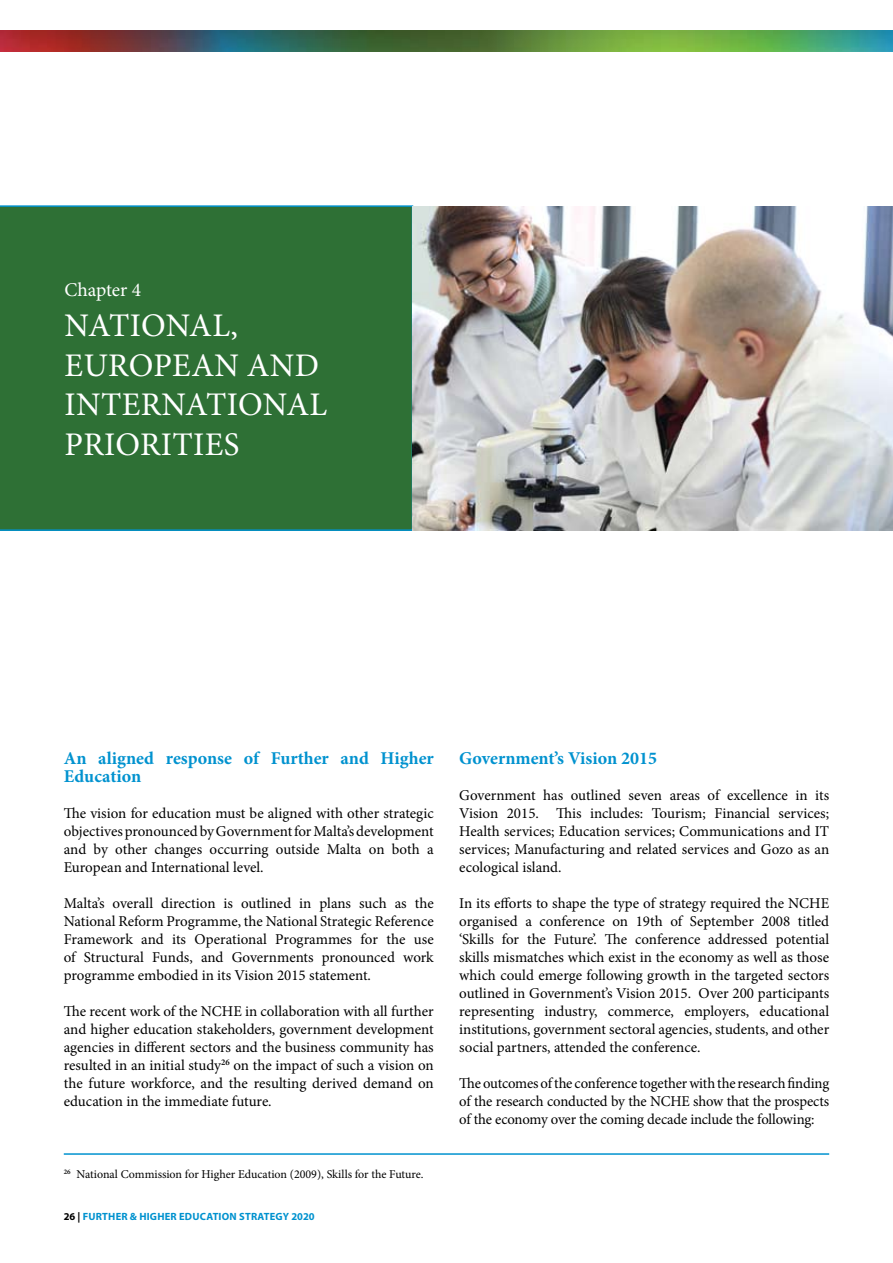
<style>
.page{position:relative;width:893px;height:1263px;background:#fff}
.page>*{position:absolute;margin:0;border:0;box-sizing:border-box;transform-origin:0 0}
.t1{font:33px/39.6px "Minion Pro";letter-spacing:.01em;color:#fff}
.t2{font:19.5px "Minion Pro";letter-spacing:-.005em;color:#fff}
.t3{font:700 18px/18px "Minion Pro";color:#0092cf}
.t4{font:15px/18px "Minion Pro";letter-spacing:-.005em;color:#000;text-align:justify}
.t5{font:12px "Minion Pro";color:#000}
.t6{font:700 10.5px "Myriad Pro";letter-spacing:.02em;color:#0092cf}
.s1{color:#000}
</style>
<div class="page">
<img style="left:0;top:31px;width:893px;height:21px">
<hr style="left:64px;top:1153px;width:765px;height:2px;background:#0092cf">
<div style="left:0;top:205px;width:413px;height:326px;background:#2e7035"></div>
<img style="left:412px;top:206px;width:481px;height:324px">
<h2 class="t2" style="left:64px;top:277px;width:78px">Chapter 4</h2>
<h1 class="t1" style="left:65px;top:306px;width:264px">National,<br>European and<br>International priorities</h1>
<p class="t3" style="left:64px;top:749px;width:371px">An aligned response of Further and Higher<br>Education</p>
<p class="t4" style="left:64px;top:804px;width:371px">The vision for education must be aligned with other strategic objectives pronounced by Government for Malta’s development and by other changes occurring outside Malta on both a European and International level.</p>
<p class="t4" style="left:64px;top:894px;width:371px">Malta’s overall direction is outlined in plans such as the National Reform Programme, the National Strategic Reference Framework and its Operational Programmes for the use of Structural Funds, and Governments pronounced work programme embodied in its Vision 2015 statement.</p>
<p class="t4" style="left:64px;top:1002px;width:371px">The recent work of the NCHE in collaboration with all further and higher education stakeholders, government development agencies in different sectors and the business community has resulted in an initial study<sup>26</sup> on the impact of such a vision on the future workforce, and the resulting derived demand on education in the immediate future.</p>
<p class="t5" style="left:64px;top:1166px;width:361px"><sup>26</sup> National Commission for Higher Education (2009), Skills for the Future.</p>
<p class="t6" style="left:64px;top:1209px;width:252px"><span class="s1">26 |</span> FURTHER &amp; HIGHER EDUCATION STRATEGY 2020</p>
<p class="t3" style="left:459px;top:749px;width:199px">Government’s Vision 2015</p>
<p class="t4" style="left:459px;top:786px;width:371px">Government has outlined seven areas of excellence in its Vision 2015. This includes: Tourism; Financial services; Health services; Education services; Communications and IT services; Manufacturing and related services and Gozo as an ecological island.</p>
<p class="t4" style="left:459px;top:894px;width:371px">In its efforts to shape the type of strategy required the NCHE organised a conference on 19th of September 2008 titled ‘Skills for the Future’. The conference addressed potential skills mismatches which exist in the economy as well as those which could emerge following growth in the targeted sectors outlined in Government’s Vision 2015. Over 200 participants representing industry, commerce, employers, educational institutions, government sectoral agencies, students, and other social partners, attended the conference.</p>
<p class="t4" style="left:459px;top:1074px;width:371px">The outcomes of the conference together with the research finding of the research conducted by the NCHE show that the prospects of the economy over the coming decade include the following:</p>
</div>
